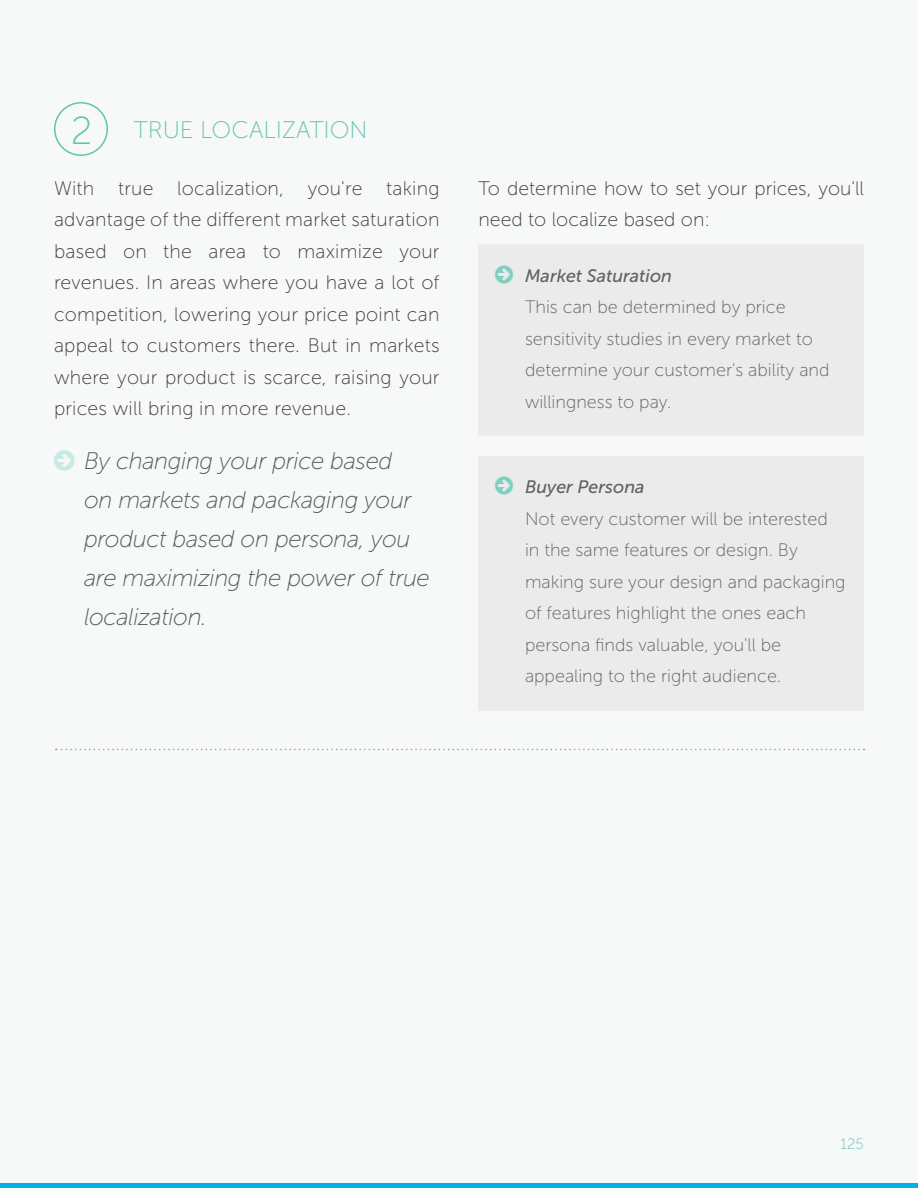
<style>
.page{position:relative;width:918px;height:1188px;background:#f7f8f8}
.page>*{position:absolute;margin:0;border:0;box-sizing:border-box;transform-origin:0 0}
.t1{font:italic 24px/39px "Museo Sans 100";letter-spacing:-.02em;color:#58595b}
.t2{font:24px "Museo Sans 100";color:#60c4b2}
.t3{font:19.5px/31.5px "Museo Sans 100";color:#3b3b3d;text-align:justify}
.t4{font:18px/31.5px "Museo Sans 100";color:#626264}
.t5{font:italic 18px "Museo Sans 500";color:#626264}
.t6{font:15px "Museo Sans 100";color:#60c4b2}
.s1{font-size:39px}
</style>
<div class="page">
<hr style="left:0;top:1184px;width:918px;height:4px;background:#00b1e7">
<div style="left:54px;top:102px;width:54px;height:54px;border:2px solid #60c4b2;border-radius:50%"></div>
<div style="left:478px;top:244px;width:386px;height:192px;background:#ebebec"></div>
<div style="left:478px;top:456px;width:386px;height:255px;background:#ebebec"></div>
<svg style="left:56px;top:749px;width:809px;height:1px"></svg>
<p class="t2" style="left:71px;top:117px;width:298px"><span class="s1">2</span> TRUE LOCALIZATION</p>
<p class="t3" style="left:54px;top:172px;width:387px">With true localization, you're taking advantage of the different market saturation based on the area to maximize your revenues. In areas where you have a lot of competition, lowering your price point can appeal to customers there. But in markets where your product is scarce, raising your prices will bring in more revenue.</p>
<p class="t1" style="left:84px;top:442px;width:347px">By changing your price based<br>on markets and packaging your product based on persona, you are maximizing the power of true localization.</p>
<p class="t3" style="left:478px;top:172px;width:387px">To determine how to set your prices, you'll need to localize based on:</p>
<p class="t5" style="left:525px;top:266px;width:149px">Market Saturation</p>
<p class="t4" style="left:525px;top:291px;width:306px">This can be determined by price sensitivity studies in every market to determine your customer's ability and willingness to pay.</p>
<p class="t5" style="left:525px;top:477px;width:121px">Buyer Persona</p>
<p class="t4" style="left:525px;top:503px;width:322px">Not every customer will be interested in the same features or design. By making sure your design and packaging of features highlight the ones each persona finds valuable, you'll be appealing to the right audience.</p>
<p class="t6" style="left:840px;top:1136px;width:25px">125</p>
</div>
